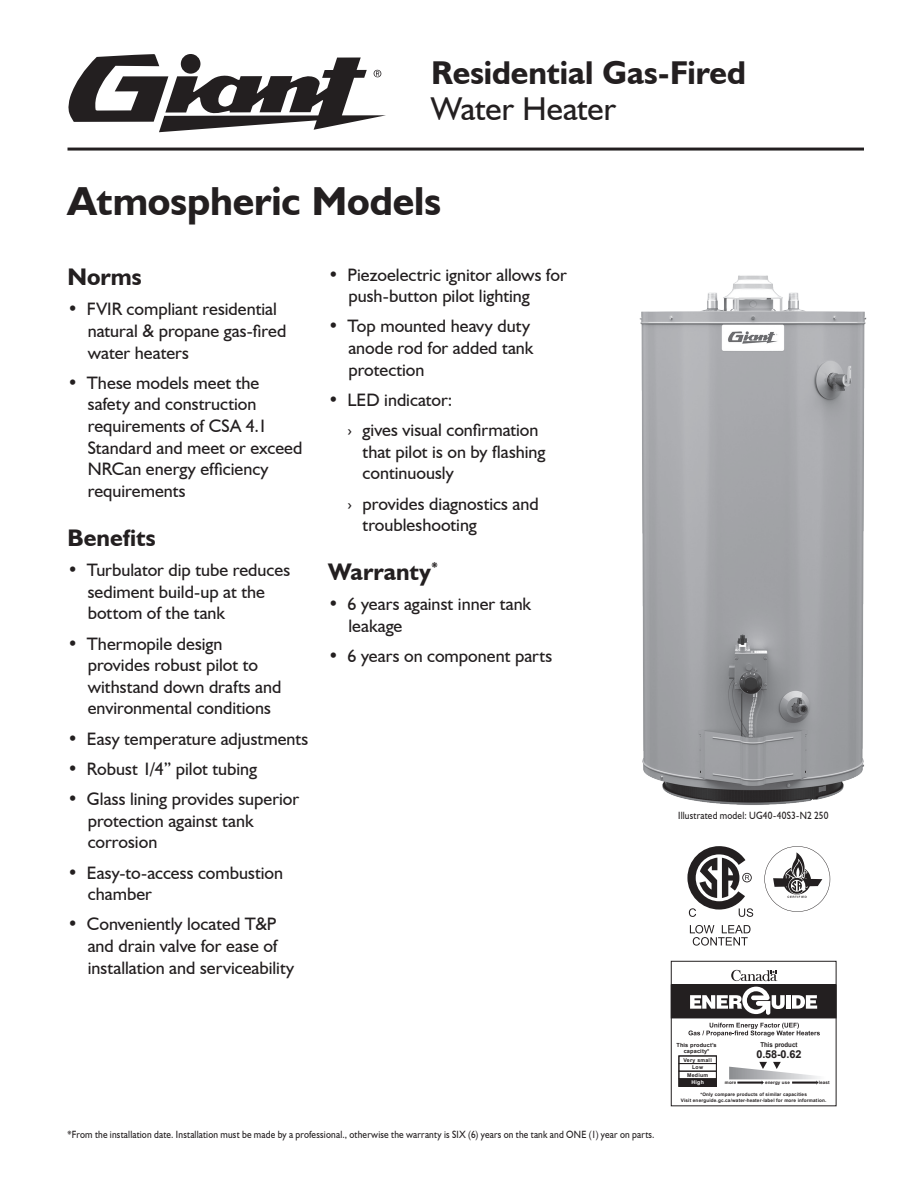
<style>
.page{position:relative;width:918px;height:1188px;background:#fff}
.page>*{position:absolute;margin:0;border:0;box-sizing:border-box;transform-origin:0 0}
.t1{font:700 40.5px "Humanist 521 BT";color:#231f20}
.t2{font:700 33px "Humanist 521 BT";color:#231f20}
.t3{font:33px "Humanist 521 BT";color:#231f20}
.t4{font:700 24px "Humanist 521 BT";color:#231f20}
.t5{font:18px/21.6px "Humanist 521 BT";color:#231f20}
.t6{font:700 10.8px "Arial";color:#231f20}
.t7{font:10.5px "Humanist 521 BT";letter-spacing:.02em;color:#231f20;scale:.89 1}
.t8{font:700 6.6px "Arial";color:#231f20;scale:.92 1}
.t9{font:700 5.55px/6.6px "Arial";letter-spacing:.025em;color:#231f20;text-align:center}
.t10{font:700 5.25px/7.6px "Arial";letter-spacing:.05em;color:#231f20;text-align:center}
.t11{font:700 4.65px/6.8px "Arial";letter-spacing:.03em;color:#231f20;text-align:center}
.t12{font:700 4.5px "Arial";letter-spacing:.03em;color:#231f20}
.s1{color:#fff}
</style>
<div class="page">
<img style="left:639px;top:275px;width:228px;height:530px">
<hr style="left:68px;top:148px;width:796px;height:3px;background:#231f20">
<svg style="left:68px;top:54px;width:318px;height:78px"></svg>
<div style="left:181px;top:54px;width:19px;height:20px;background:#231f20;border-radius:50%"></div>
<div style="left:671px;top:985px;width:165px;height:33px;background:#231f20"></div>
<div style="left:786px;top:995px;width:5px;height:14px;background:#fff"></div>
<svg style="left:792px;top:995px;width:25px;height:14px"></svg>
<svg style="left:690px;top:970px;width:95px;height:45px"></svg>
<div style="left:679px;top:1063px;width:38px;height:8px;border:1px solid #231f20"></div>
<div style="left:679px;top:1071px;width:38px;height:8px;border:1px solid #231f20"></div>
<div style="left:679px;top:1079px;width:37px;height:7px;background:#231f20"></div>
<div style="left:679px;top:1079px;width:38px;height:8px;border:1px solid #231f20"></div>
<div style="left:671px;top:961px;width:165px;height:145px;border:1px solid #231f20"></div>
<svg style="left:729px;top:1062px;width:90px;height:23px"></svg>
<svg style="left:688px;top:1023px;width:132px;height:14px"></svg>
<svg style="left:764px;top:846px;width:66px;height:66px"></svg>
<svg style="left:687px;top:846px;width:66px;height:71px"></svg>
<svg style="left:690px;top:925px;width:61px;height:21px"></svg>
<h2 class="t2" style="left:431px;top:52px;width:316px">Residential Gas-Fired</h2>
<h2 class="t3" style="left:431px;top:88px;width:186px">Water Heater</h2>
<p class="t1" style="left:68px;top:176px;width:375px">Atmospheric Models</p>
<p class="t4" style="left:68px;top:262px;width:76px">Norms</p>
<p class="t5" style="left:88px;top:298px;width:200px;text-indent:-20px">• FVIR compliant residential natural &amp; propane gas-fired water heaters</p>
<p class="t5" style="left:88px;top:372px;width:216px;text-indent:-20px">• These models meet the safety and construction requirements of CSA 4.1<br>Standard and meet or exceed<br>NRCan energy efficiency requirements</p>
<p class="t4" style="left:68px;top:523px;width:90px">Benefits</p>
<p class="t5" style="left:88px;top:559px;width:204px;text-indent:-20px">• Turbulator dip tube reduces sediment build-up at the bottom of the tank</p>
<p class="t5" style="left:88px;top:632px;width:195px;text-indent:-20px">• Thermopile design provides robust pilot to withstand down drafts and environmental conditions</p>
<p class="t5" style="left:68px;top:727px;width:242px">• Easy temperature adjustments</p>
<p class="t5" style="left:68px;top:758px;width:191px">• Robust 1/4” pilot tubing</p>
<p class="t5" style="left:88px;top:788px;width:213px;text-indent:-20px">• Glass lining provides superior protection against tank corrosion</p>
<p class="t5" style="left:88px;top:861px;width:197px;text-indent:-20px">• Easy-to-access combustion chamber</p>
<p class="t5" style="left:88px;top:913px;width:208px;text-indent:-20px">• Conveniently located T&amp;P and drain valve for ease of installation and serviceability</p>
<p class="t5" style="left:348px;top:263px;width:220px;text-indent:-20px">• Piezoelectric ignitor allows for push-button pilot lighting</p>
<p class="t5" style="left:348px;top:315px;width:187px;text-indent:-20px">• Top mounted heavy duty anode rod for added tank protection</p>
<p class="t5" style="left:328px;top:389px;width:126px">• LED indicator:</p>
<p class="t5" style="left:363px;top:419px;width:184px;text-indent:-15px">› gives visual confirmation that pilot is on by flashing continuously</p>
<p class="t5" style="left:363px;top:492px;width:178px;text-indent:-15px">› provides diagnostics and troubleshooting</p>
<p class="t4" style="left:328px;top:557px;width:112px">Warranty<sup>*</sup></p>
<p class="t5" style="left:348px;top:593px;width:184px;text-indent:-20px">• 6 years against inner tank leakage</p>
<p class="t5" style="left:328px;top:645px;width:226px">• 6 years on component parts</p>
<p class="t7" style="left:678px;top:809px;width:170px">Illustrated model: UG40-40S3-N2 250</p>
<p class="t7" style="left:68px;top:1128px;width:661px">*From the installation date. Installation must be made by a professional., otherwise the warranty is SIX (6) years on the tank and ONE (1) year on parts.</p>
<p class="t9" style="left:676px;top:1041px;width:42px">This product’s capacity*</p>
<p class="t8" style="left:760px;top:1040px;width:42px">This product</p>
<p class="t6" style="left:756px;top:1047px;width:47px">0.58-0.62</p>
<p class="t11" style="left:681px;top:1091px;width:147px">*Only compare products of similar capacities<br>Visit energuide.gc.ca/water-heater-label for more information.</p>
<p class="t10" style="left:683px;top:1056px;width:30px">Very small<br>Low<br>Medium<br><span class="s1">High</span></p>
<p class="t12" style="left:725px;top:1080px;width:13px">more</p>
<p class="t12" style="left:765px;top:1080px;width:26px">energy use</p>
<p class="t12" style="left:819px;top:1080px;width:12px">least</p>
</div>
